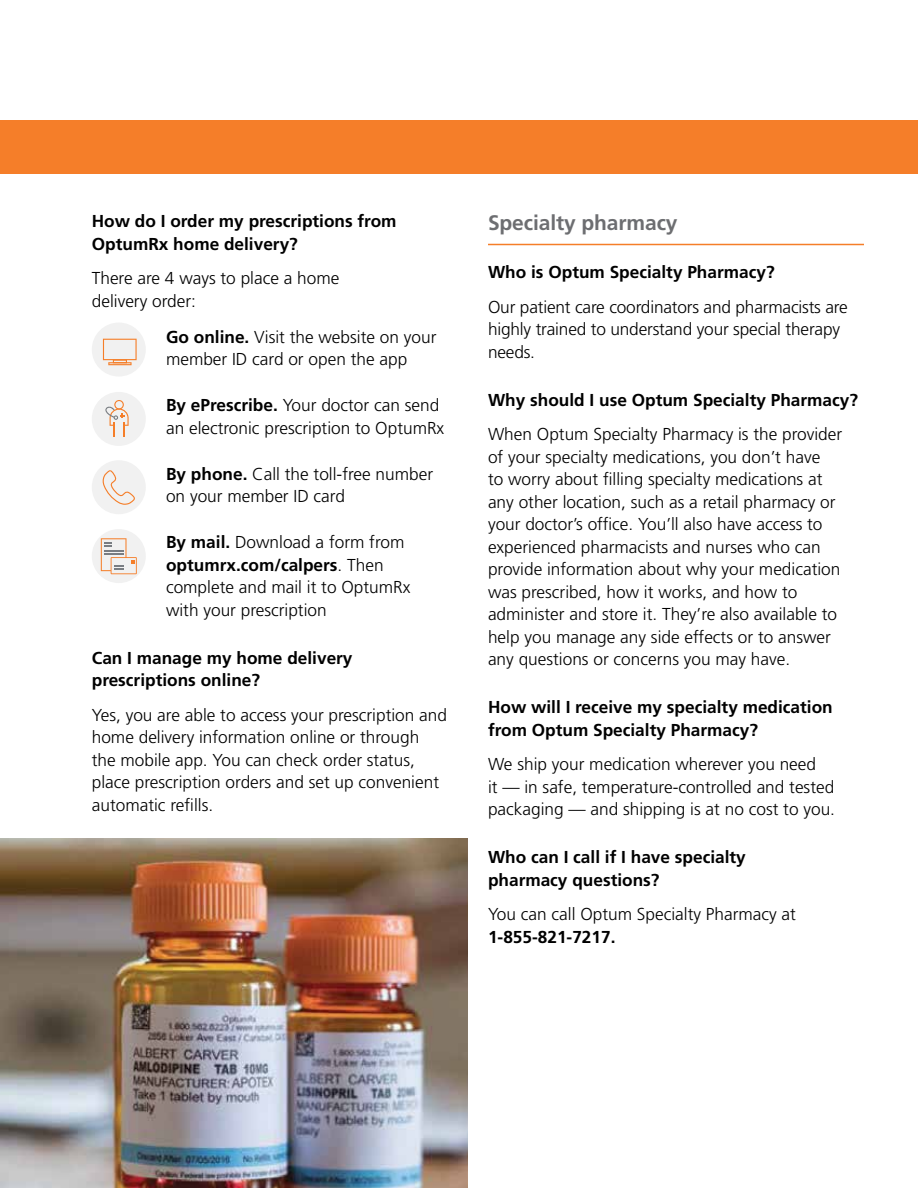
<style>
.page{position:relative;width:918px;height:1188px;background:#fff}
.page>*{position:absolute;margin:0;border:0;box-sizing:border-box;transform-origin:0 0}
.t1{font:700 21px "Frutiger LT Std";letter-spacing:-.005em;color:#6d6e71}
.t2{font:300 17.25px/22.5px "Frutiger LT Std";color:#000}
.t3{font:700 17.25px/22.5px "Frutiger LT Std";color:#000}
.s1{font-weight:700}
</style>
<div class="page">
<div style="left:0;top:120px;width:918px;height:54px;background:#f57e29"></div>
<div style="left:92px;top:323px;width:54px;height:54px;background:#f1f1f1;border-radius:50%"></div>
<hr style="left:108px;top:362px;width:24px;height:3px;background:#f57e29">
<svg style="left:103px;top:339px;width:34px;height:25px"></svg>
<div style="left:92px;top:392px;width:54px;height:54px;background:#f1f1f1;border-radius:50%"></div>
<svg style="left:105px;top:400px;width:24px;height:36px"></svg>
<div style="left:92px;top:460px;width:54px;height:54px;background:#f1f1f1;border-radius:50%"></div>
<svg style="left:102px;top:470px;width:33px;height:35px"></svg>
<div style="left:92px;top:529px;width:54px;height:54px;background:#f1f1f1;border-radius:50%"></div>
<svg style="left:101px;top:538px;width:36px;height:36px"></svg>
<hr style="left:488px;top:244px;width:376px;height:1px;background:#f57e29">
<img style="left:0;top:838px;width:468px;height:350px">
<p class="t3" style="left:92px;top:210px;width:306px">How do I order my prescriptions from<br>OptumRx home delivery?</p>
<p class="t2" style="left:92px;top:267px;width:249px">There are 4 ways to place a home delivery order:</p>
<p class="t2" style="left:166px;top:326px;width:272px"><span class="s1">Go online.</span> Visit the website on your member ID card or open the app</p>
<p class="t2" style="left:166px;top:394px;width:280px"><span class="s1">By ePrescribe.</span> Your doctor can send an electronic prescription to OptumRx</p>
<p class="t2" style="left:166px;top:463px;width:269px"><span class="s1">By phone.</span> Call the toll-free number on your member ID card</p>
<p class="t2" style="left:166px;top:531px;width:246px"><span class="s1">By mail.</span> Download a form from <span class="s1">optumrx.com/calpers</span>. Then complete and mail it to OptumRx with your prescription</p>
<p class="t3" style="left:92px;top:647px;width:262px">Can I manage my home delivery prescriptions online?</p>
<p class="t2" style="left:92px;top:704px;width:357px">Yes, you are able to access your prescription and home delivery information online or through the mobile app. You can check order status, place prescription orders and set up convenient automatic refills.</p>
<p class="t1" style="left:488px;top:211px;width:191px">Specialty pharmacy</p>
<p class="t3" style="left:488px;top:261px;width:288px">Who is Optum Specialty Pharmacy?</p>
<p class="t2" style="left:488px;top:296px;width:361px">Our patient care coordinators and pharmacists are highly trained to understand your special therapy needs.</p>
<p class="t3" style="left:488px;top:389px;width:371px">Why should I use Optum Specialty Pharmacy?</p>
<p class="t2" style="left:488px;top:423px;width:356px">When Optum Specialty Pharmacy is the provider of your specialty medications, you don’t have<br>to worry about filling specialty medications at any other location, such as a retail pharmacy or your doctor’s office. You’ll also have access to experienced pharmacists and nurses who can provide information about why your medication was prescribed, how it works, and how to administer and store it. They’re also available to help you manage any side effects or to answer any questions or concerns you may have.</p>
<p class="t3" style="left:488px;top:696px;width:346px">How will I receive my specialty medication from Optum Specialty Pharmacy?</p>
<p class="t2" style="left:488px;top:753px;width:349px">We ship your medication wherever you need<br>it — in safe, temperature-controlled and tested packaging — and shipping is at no cost to you.</p>
<p class="t3" style="left:488px;top:846px;width:259px">Who can I call if I have specialty pharmacy questions?</p>
<p class="t2" style="left:488px;top:903px;width:309px">You can call Optum Specialty Pharmacy at</p>
<p class="t3" style="left:488px;top:925px;width:129px">1-855-821-7217.</p>
</div>
